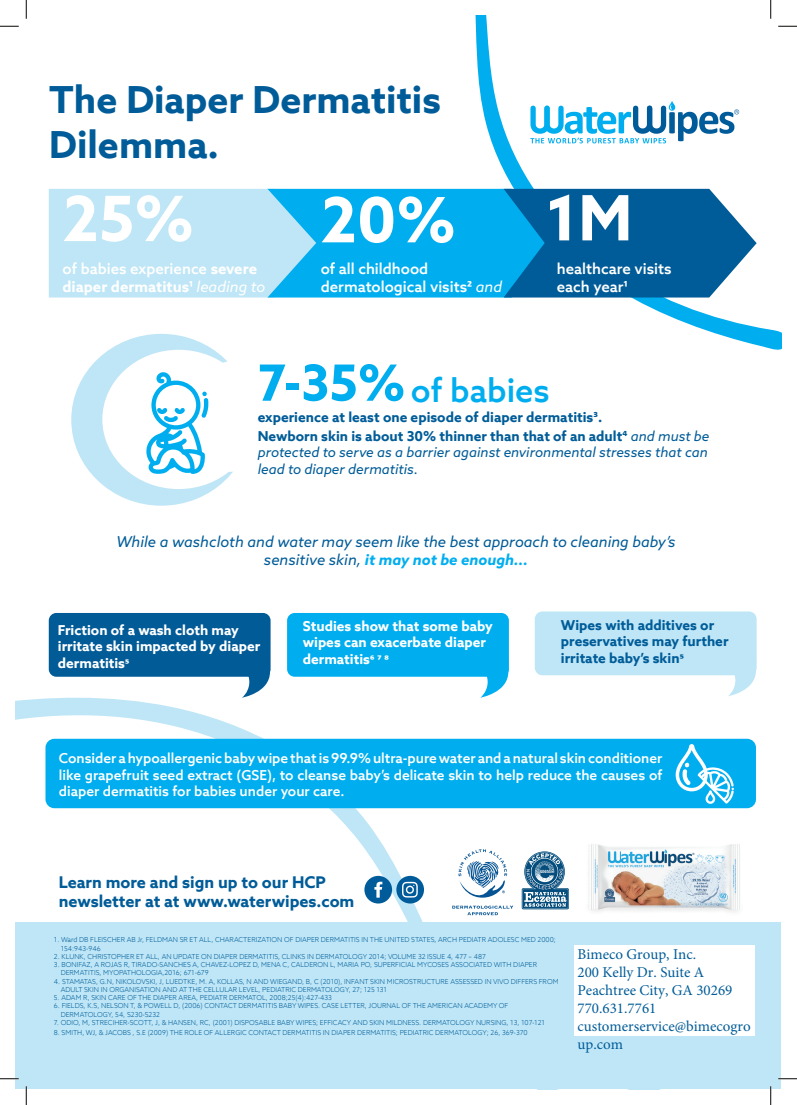
<style>
.page{position:relative;width:797px;height:1105px;background:#fff}
.page>*{position:absolute;margin:0;border:0;box-sizing:border-box;transform-origin:0 0}
.t1{font:700 62.5px "Azo Sans";color:#fff}
.t2{font:700 50px "Azo Sans";color:#00aeef}
.t3{font:700 37.5px/45px "Azo Sans";color:#005c98}
.t4{font:500 32.5px "Azo Sans";color:#00aeef}
.t5{font:700 16.25px/19.5px "Azo Sans";color:#005c98}
.t6{font:italic 15px/18px "Azo Sans";color:#005c98;text-align:center}
.t7{font:15px/18px "Minion Pro";color:#005c98}
.t8{font:500 15px/18px "Azo Sans";color:#fff}
.t9{font:700 15px/18px "Azo Sans";color:#fff}
.t10{font:500 13.75px/16.5px "Azo Sans";color:#fff;text-align:justify}
.t11{font:700 13.75px/16.5px "Azo Sans";color:#005c98}
.t12{font:700 13.75px/16.5px "Azo Sans";color:#fff}
.t13{font:italic 13.75px/16.5px "Azo Sans";color:#005c98}
.t14{font:300 6.88px/8.2px "Azo Sans";color:#005c98}
.s1{font-weight:500}
.s2{font-family:"Calibri"}
.s3{font-weight:400;font-style:italic}
.s4{font-family:"Calibri";font-weight:700}
.s5{font-weight:700;color:#00aeef}
</style>
<div class="page">
<svg style="left:286px;top:16px;width:495px;height:334px"></svg>
<svg style="left:49px;top:189px;width:707px;height:109px;background:#4aabd8"></svg>
<svg style="left:16px;top:697px;width:703px;height:226px"></svg>
<div style="left:71px;top:334px;width:180px;height:172px;background:#bee6f7;border-radius:50%"></div>
<div style="left:287px;top:613px;width:222px;height:64px;background:#00aeef;border-radius:8px"></div>
<svg style="left:480px;top:674px;width:28px;height:24px"></svg>
<div style="left:102px;top:350px;width:153px;height:139px;background:#fff;border-radius:50%"></div>
<svg style="left:146px;top:353px;width:94px;height:122px"></svg>
<div style="left:49px;top:613px;width:221px;height:64px;background:#005b97;border-radius:8px"></div>
<svg style="left:242px;top:672px;width:28px;height:26px"></svg>
<div style="left:535px;top:611px;width:221px;height:64px;background:#bee6f7;border-radius:8px"></div>
<svg style="left:728px;top:670px;width:28px;height:26px"></svg>
<svg style="left:521px;top:851px;width:48px;height:58px"></svg>
<svg style="left:452px;top:849px;width:61px;height:66px"></svg>
<div style="left:45px;top:739px;width:711px;height:69px;background:#00aeef;border-radius:9px"></div>
<svg style="left:675px;top:744px;width:59px;height:60px"></svg>
<div style="left:364px;top:876px;width:28px;height:27px;background:#005b9b;border-radius:50%"></div>
<svg style="left:374px;top:882px;width:8px;height:16px"></svg>
<div style="left:396px;top:876px;width:28px;height:27px;background:#005b9b;border-radius:50%"></div>
<svg style="left:402px;top:882px;width:16px;height:15px"></svg>
<div style="left:16px;top:923px;width:764px;height:166px;background:#bee6f7"></div>
<div style="left:575px;top:946px;width:180px;height:90px;background:#fff"></div>
<img style="left:579px;top:839px;width:161px;height:78px">
<svg style="left:0;top:25px;width:19px;height:2px"></svg>
<svg style="left:778px;top:25px;width:19px;height:2px"></svg>
<svg style="left:0;top:1078px;width:19px;height:1px"></svg>
<svg style="left:778px;top:1078px;width:19px;height:1px"></svg>
<svg style="left:25px;top:0;width:2px;height:19px"></svg>
<svg style="left:25px;top:1086px;width:2px;height:19px"></svg>
<svg style="left:770px;top:0;width:1px;height:19px"></svg>
<svg style="left:770px;top:1086px;width:1px;height:19px"></svg>
<h3 class="t3" style="left:49px;top:76px;width:393px">The Diaper Dermatitis<br>Dilemma.</h3>
<h1 class="t1" style="left:63px;top:177px;width:133px">25%</h1>
<h1 class="t1" style="left:321px;top:178px;width:137px">20%</h1>
<h1 class="t1" style="left:546px;top:177px;width:88px">1M</h1>
<h3 class="t9" style="left:63px;top:259px;width:204px"><span class="s1">of babies experience</span> severe diaper dermatitus<span class="s2">¹</span> <span class="s3">leading to</span></h3>
<h3 class="t8" style="left:321px;top:259px;width:183px">of all childhood dermatological visits<span class="s4">²</span> <span class="s3">and</span></h3>
<h3 class="t8" style="left:557px;top:259px;width:116px">healthcare visits each year<span class="s4">¹</span></h3>
<h2 class="t2" style="left:258px;top:350px;width:149px">7-35%</h2>
<h3 class="t11" style="left:258px;top:407px;width:453px;line-height:19px">experience at least one episode of diaper dermatitis<span class="s2">³</span>.<br>Newborn skin is about 30% thinner than that of an adult<span class="s2">⁴</span> <span class="s3">and must be</span></h3>
<h3 class="t13" style="left:258px;top:444px;width:451px">protected to serve as a barrier against environmental stresses that can lead to diaper dermatitis.</h3>
<h3 class="t4" style="left:411px;top:369px;width:140px">of babies</h3>
<h3 class="t6" style="left:116px;top:532px;width:560px">While a washcloth and water may seem like the best approach to cleaning baby’s sensitive skin, <span class="s5">it may not be enough...</span></h3>
<h3 class="t12" style="left:58px;top:621px;width:204px">Friction of a wash cloth may irritate skin impacted by diaper dermatitis<span class="s2">5</span></h3>
<h3 class="t12" style="left:303px;top:618px;width:191px">Studies show that some baby wipes can exacerbate diaper dermatitis<span class="s2">6 7 8</span></h3>
<h3 class="t11" style="left:561px;top:616px;width:169px">Wipes with additives or preservatives may further irritate baby’s skin<span class="s2">5</span></h3>
<p class="t10" style="left:59px;top:750px;width:605px">Consider a hypoallergenic baby wipe that is 99.9% ultra-pure water and a natural skin conditioner like grapefruit seed extract (GSE), to cleanse baby’s delicate skin to help reduce the causes of diaper dermatitis for babies under your care.</p>
<h3 class="t5" style="left:59px;top:872px;width:297px">Learn more and sign up to our HCP newsletter at at www.waterwipes.com</h3>
<p class="t14" style="left:61px;top:936px;width:497px;text-indent:-7px">1. Ward DB FLEISCHER AB Jr, FELDMAN SR ET ALL, CHARACTERIZATION OF DIAPER DERMATITIS IN THE UNITED STATES, ARCH PEDIATR ADOLESC MED 2000;<br>154:943-946</p>
<p class="t14" style="left:54px;top:952px;width:433px">2. KLUNK, CHRISTOPHER ET ALL, AN UPDATE ON DIAPER DERMATITIS, CLINKS IN DERMATOLOGY 2014; VOLUME 32 ISSUE 4, 477 – 487</p>
<p class="t14" style="left:61px;top:960px;width:478px;text-indent:-7px">3. BONIFAZ, A ROJAS R, TIRADO-SANCHES A, CHAVEZ-LOPEZ D, MENA C, CALDERON L, MARIA PO, SUPERFICIAL MYCOSES ASSOCIATED WITH DIAPER<br>DERMATITIS, MYOPATHOLOGIA,2016; 671-679</p>
<p class="t14" style="left:61px;top:977px;width:499px;text-indent:-7px">4. STAMATAS, G.N, NIKOLOVSKI, J, LUEDTKE, M. A, KOLLAS, N AND WIEGAND, B, C (2010), INFANT SKIN MICROSTRUCTURE ASSESSED IN VIVO DIFFERS FROM<br>ADULT SKIN IN ORGANISATION AND AT THE CELLULAR LEVEL, PEDIATRIC DERMATOLOGY, 27; 125 131</p>
<p class="t14" style="left:54px;top:993px;width:279px">5. ADAM R, SKIN CARE OF THE DIAPER AREA, PEDIATR DERMATOL, 2008;25(4):427-433</p>
<p class="t14" style="left:61px;top:1002px;width:449px;text-indent:-7px">6. FIELDS, K.S, NELSON T, &amp; POWELL D, (2006) CONTACT DERMATITIS BABY WIPES. CASE LETTER, JOURNAL OF THE AMERICAN ACADEMY OF<br>DERMATOLOGY, 54, S230-S232</p>
<p class="t14" style="left:54px;top:1018px;width:492px">7. ODIO, M, STRECIHER-SCOTT, J, &amp; HANSEN, RC, (2001) DISPOSABLE BABY WIPES; EFFICACY AND SKIN MILDNESS. DERMATOLOGY NURSING, 13, 107-121</p>
<p class="t14" style="left:54px;top:1028px;width:475px">8. SMITH, WJ, &amp; JACOBS , S.E (2009) THE ROLE OF ALLERGIC CONTACT DERMATITIS IN DIAPER DERMATITIS; PEDIATRIC DERMATOLOGY; 26, 369-370</p>
<h3 class="t7" style="left:577px;top:945px;width:175px">Bimeco Group, Inc.<br>200 Kelly Dr. Suite A<br>Peachtree City, GA 30269<br>770.631.7761 customerservice@bimecogro up.com</h3>
</div>
